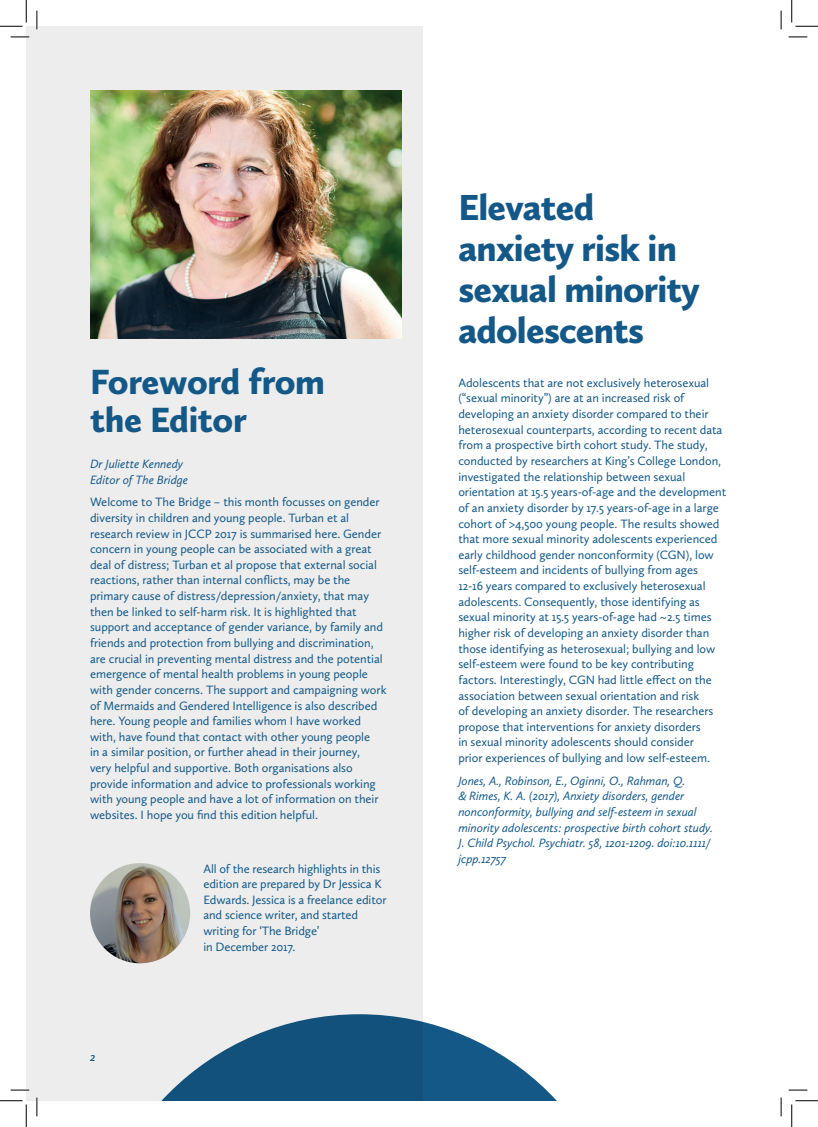
<style>
.page{position:relative;width:818px;height:1127px;background:#fff}
.page>*{position:absolute;margin:0;border:0;box-sizing:border-box;transform-origin:0 0}
.Header_1{font:900 37.5px/40.9px "Calluna Sans";letter-spacing:-.02em;color:#135887}
.Header_1-2{font:900 36.25px/38.5px "Calluna Sans";letter-spacing:-.01em;color:#135887}
.Body_copy{font:12.5px/15.6px "Calluna Sans";letter-spacing:-.005em;color:#135887}
.References_and_names{font:italic 12.5px/15.6px "Calluna Sans";letter-spacing:-.005em;color:#135887}
.References_and_names-2{font:12.5px/15.6px "Calluna Sans";letter-spacing:-.01em;color:#135887}
.t1{font:italic 600 12.5px "Calluna Sans";color:#135887}
</style>
<div class="page">
<div style="left:26px;top:26px;width:397px;height:1074px;background:#ecedec"></div>
<img style="left:90px;top:90px;width:312px;height:248px">
<svg style="left:162px;top:1014px;width:394px;height:86px"></svg>
<img style="left:90px;top:862px;width:100px;height:101px;border-radius:50px">
<svg style="left:11px;top:36px;width:18px;height:2px"></svg>
<svg style="left:788px;top:36px;width:19px;height:2px"></svg>
<svg style="left:11px;top:1089px;width:18px;height:1px"></svg>
<svg style="left:788px;top:1089px;width:19px;height:1px"></svg>
<svg style="left:36px;top:11px;width:2px;height:18px"></svg>
<svg style="left:36px;top:1097px;width:2px;height:18px"></svg>
<svg style="left:780px;top:11px;width:2px;height:18px"></svg>
<svg style="left:780px;top:1097px;width:2px;height:18px"></svg>
<svg style="left:0;top:0;width:27px;height:27px"></svg>
<svg style="left:0;top:1100px;width:27px;height:26px"></svg>
<svg style="left:791px;top:0;width:27px;height:27px"></svg>
<svg style="left:791px;top:1100px;width:27px;height:26px"></svg>
<p class="Header_1-2" style="left:90px;top:361px;width:236px">Foreword from the Editor</p>
<p class="References_and_names" style="left:90px;top:455px;width:100px">Dr Juliette Kennedy<br>Editor of The Bridge</p>
<p class="Body_copy" style="left:90px;top:494px;width:298px">Welcome to The Bridge – this month focusses on gender diversity in children and young people. Turban et al research review in JCCP 2017 is summarised here. Gender concern in young people can be associated with a great deal of distress; Turban et al propose that external social reactions, rather than internal conflicts, may be the primary cause of distress/depression/anxiety, that may then be linked to self-harm risk. It is highlighted that support and acceptance of gender variance, by family and friends and protection from bullying and discrimination, are crucial in preventing mental distress and the potential emergence of mental health problems in young people with gender concerns. The support and campaigning work of Mermaids and Gendered Intelligence is also described here. Young people and families whom I have worked with, have found that contact with other young people<br>in a similar position, or further ahead in their journey,<br>very helpful and supportive. Both organisations also provide information and advice to professionals working with young people and have a lot of information on their websites. I hope you find this edition helpful.</p>
<p class="t1" style="left:90px;top:1049px;width:7px">2</p>
<p class="References_and_names-2" style="left:203px;top:860px;width:185px">All of the research highlights in this edition are prepared by Dr Jessica K<br>Edwards. Jessica is a freelance editor and science writer, and started writing for ‘The Bridge’<br>in December 2017.</p>
<p class="Header_1" style="left:458px;top:186px;width:243px">Elevated anxiety risk in sexual minority adolescents</p>
<p class="Body_copy" style="left:458px;top:374px;width:269px">Adolescents that are not exclusively heterosexual (“sexual minority”) are at an increased risk of developing an anxiety disorder compared to their heterosexual counterparts, according to recent data from a prospective birth cohort study. The study, conducted by researchers at King’s College London, investigated the relationship between sexual orientation at 15.5 years-of-age and the development of an anxiety disorder by 17.5 years-of-age in a large cohort of &gt;4,500 young people. The results showed that more sexual minority adolescents experienced early childhood gender nonconformity (CGN), low self-esteem and incidents of bullying from ages<br>12-16 years compared to exclusively heterosexual adolescents. Consequently, those identifying as sexual minority at 15.5 years-of-age had ~2.5 times higher risk of developing an anxiety disorder than those identifying as heterosexual; bullying and low self-esteem were found to be key contributing factors. Interestingly, CGN had little effect on the association between sexual orientation and risk<br>of developing an anxiety disorder. The researchers propose that interventions for anxiety disorders<br>in sexual minority adolescents should consider<br>prior experiences of bullying and low self-esteem.</p>
<p class="References_and_names" style="left:458px;top:772px;width:256px">Jones, A., Robinson, E., Oginni, O., Rahman, Q.<br>&amp; Rimes, K. A. (2017), Anxiety disorders, gender nonconformity, bullying and self-esteem in sexual minority adolescents: prospective birth cohort study.<br>J. Child Psychol. Psychiatr. 58, 1201-1209. doi:10.1111/ jcpp.12757</p>
</div>
